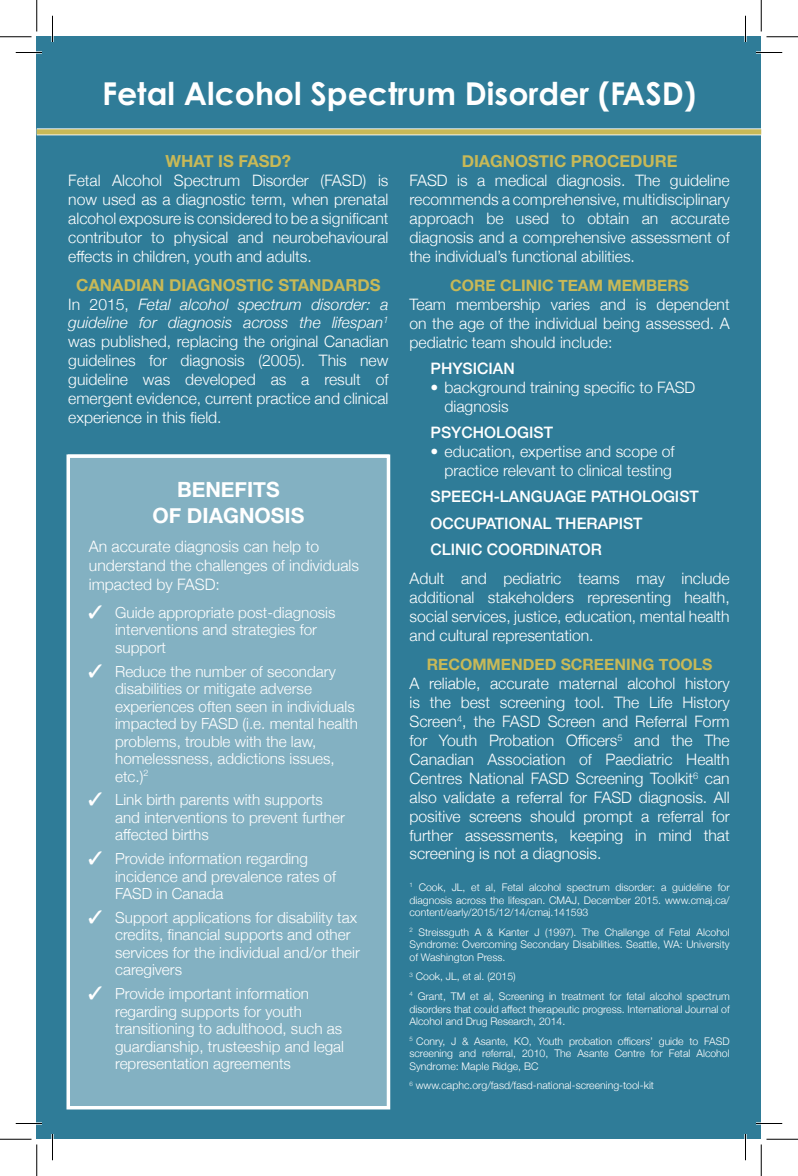
<style>
.page{position:relative;width:798px;height:1176px;background:#fff}
.page>*{position:absolute;margin:0;border:0;box-sizing:border-box;transform-origin:0 0}
.t1{font:700 31.5px "Century Gothic Std";color:#fff}
.t2{font:700 21px "Helvetica Neue";color:#fff}
.t3{font:700 16.62px "Helvetica Neue";color:#c8b957}
.t4{font:300 15.75px/18.9px "Helvetica Neue";color:#fff;text-align:justify}
.t5{font:500 15.75px "Helvetica Neue";color:#fff}
.t6{font:700 15.75px "Helvetica Neue";color:#c8b957}
.Paragraph_Style_2{font:300 15.4px/17.5px "Helvetica Neue";color:#fff}
.Paragraph_Style_1{font:300 10.5px/12.6px "Helvetica Neue";color:#fff;text-align:justify}
.s1{font-style:italic}
</style>
<div class="page">
<div style="left:37px;top:37px;width:724px;height:1102px;background:#2f7c98"></div>
<div style="left:68px;top:454px;width:320px;height:654px;background:#83b1c2"></div>
<div style="left:66px;top:454px;width:324px;height:656px;border:4px solid #fff"></div>
<div style="left:37px;top:128px;width:724px;height:7px;background:#b0cdd8"></div>
<div style="left:37px;top:129px;width:724px;height:6px;background:#c8b957"></div>
<hr style="left:16px;top:51px;width:26px;height:3px;background:#fff">
<hr style="left:756px;top:51px;width:26px;height:3px;background:#fff">
<hr style="left:16px;top:1122px;width:26px;height:3px;background:#fff">
<hr style="left:756px;top:1122px;width:26px;height:3px;background:#fff">
<hr style="left:51px;top:16px;width:3px;height:26px;background:#fff">
<hr style="left:51px;top:1134px;width:3px;height:26px;background:#fff">
<hr style="left:744px;top:16px;width:3px;height:26px;background:#fff">
<hr style="left:744px;top:1134px;width:3px;height:26px;background:#fff">
<svg style="left:16px;top:52px;width:26px;height:1px"></svg>
<svg style="left:756px;top:52px;width:26px;height:1px"></svg>
<svg style="left:16px;top:1123px;width:26px;height:1px"></svg>
<svg style="left:756px;top:1123px;width:26px;height:1px"></svg>
<svg style="left:52px;top:16px;width:1px;height:26px"></svg>
<svg style="left:52px;top:1134px;width:1px;height:26px"></svg>
<svg style="left:745px;top:16px;width:1px;height:26px"></svg>
<svg style="left:745px;top:1134px;width:1px;height:26px"></svg>
<hr style="left:0;top:36px;width:32px;height:1px;background:#000">
<hr style="left:766px;top:36px;width:32px;height:1px;background:#000">
<hr style="left:0;top:1139px;width:32px;height:1px;background:#000">
<hr style="left:766px;top:1139px;width:32px;height:1px;background:#000">
<hr style="left:36px;top:0;width:1px;height:32px;background:#000">
<hr style="left:36px;top:1144px;width:1px;height:32px;background:#000">
<hr style="left:761px;top:0;width:1px;height:32px;background:#000">
<hr style="left:761px;top:1144px;width:1px;height:32px;background:#000">
<p class="t1" style="left:102px;top:74px;width:595px">Fetal Alcohol Spectrum Disorder (FASD)</p>
<p class="t3" style="left:166px;top:149px;width:127px">WHAT IS FASD?</p>
<p class="t4" style="left:68px;top:170px;width:322px">Fetal Alcohol Spectrum Disorder (FASD) is now used as a diagnostic term, when prenatal alcohol exposure is considered to be a significant contributor to physical and neurobehavioural effects in children, youth and adults.</p>
<p class="t3" style="left:76px;top:272px;width:306px">CANADIAN DIAGNOSTIC STANDARDS</p>
<p class="t4" style="left:68px;top:293px;width:322px">In 2015, <span class="s1">Fetal alcohol spectrum disorder: a guideline for diagnosis across the lifespan</span><sup>1 </sup>was published, replacing the original Canadian guidelines for diagnosis (2005). This new guideline was developed as a result of emergent evidence, current practice and clinical experience in this field.</p>
<p class="t2" style="left:177px;top:473px;width:104px">BENEFITS</p>
<p class="t2" style="left:152px;top:499px;width:154px">OF DIAGNOSIS</p>
<p class="t4" style="left:89px;top:536px;width:272px;text-align:left">An accurate diagnosis can help to understand the challenges of individuals impacted by FASD:</p>
<p class="Paragraph_Style_2" style="left:115px;top:602px;width:222px;text-indent:-26px">✓ Guide appropriate post-diagnosis interventions and strategies for support</p>
<p class="Paragraph_Style_2" style="left:115px;top:661px;width:244px;text-indent:-26px">✓ Reduce the number of secondary disabilities or mitigate adverse experiences often seen in individuals impacted by FASD (i.e. mental health problems, trouble with the law, homelessness, addictions issues, etc.)<sup>2</sup></p>
<p class="Paragraph_Style_2" style="left:115px;top:790px;width:231px;text-indent:-26px">✓ Link birth parents with supports and interventions to prevent further affected births</p>
<p class="Paragraph_Style_2" style="left:115px;top:849px;width:222px;text-indent:-26px">✓ Provide information regarding incidence and prevalence rates of<br>FASD in Canada</p>
<p class="Paragraph_Style_2" style="left:115px;top:908px;width:246px;text-indent:-26px">✓ Support applications for disability tax credits, financial supports and other services for the individual and/or their caregivers</p>
<p class="Paragraph_Style_2" style="left:115px;top:984px;width:230px;text-indent:-26px">✓ Provide important information regarding supports for youth transitioning to adulthood, such as guardianship, trusteeship and legal representation agreements</p>
<p class="t3" style="left:462px;top:149px;width:217px">DIAGNOSTIC PROCEDURE</p>
<p class="t4" style="left:410px;top:170px;width:322px">FASD is a medical diagnosis. The guideline recommends a comprehensive, multidisciplinary approach be used to obtain an accurate diagnosis and a comprehensive assessment of the individual’s functional abilities.</p>
<p class="t6" style="left:450px;top:273px;width:240px">CORE CLINIC TEAM MEMBERS</p>
<p class="t4" style="left:410px;top:294px;width:322px">Team membership varies and is dependent on the age of the individual being assessed. A pediatric team should include:</p>
<p class="t5" style="left:430px;top:356px;width:86px">PHYSICIAN</p>
<p class="t4" style="left:444px;top:377px;width:252px;text-indent:-14px">• background training specific to FASD diagnosis</p>
<p class="t5" style="left:430px;top:420px;width:124px">PSYCHOLOGIST</p>
<p class="t4" style="left:430px;top:441px;width:246px;text-align:right">• education, expertise and scope of practice relevant to clinical testing</p>
<p class="t5" style="left:430px;top:484px;width:270px">SPEECH-LANGUAGE PATHOLOGIST</p>
<p class="t5" style="left:430px;top:510px;width:214px">OCCUPATIONAL THERAPIST</p>
<p class="t5" style="left:430px;top:537px;width:173px">CLINIC COORDINATOR</p>
<p class="t4" style="left:410px;top:568px;width:322px">Adult and pediatric teams may include additional stakeholders representing health, social services, justice, education, mental health and cultural representation.</p>
<p class="t6" style="left:427px;top:652px;width:287px">RECOMMENDED SCREENING TOOLS</p>
<p class="t4" style="left:409px;top:673px;width:322px">A reliable, accurate maternal alcohol history is the best screening tool. The Life History Screen<sup>4</sup>, the FASD Screen and Referral Form for Youth Probation Officers<sup>5</sup> and the The Canadian Association of Paediatric Health Centres National FASD Screening Toolkit<sup>6</sup> can also validate a referral for FASD diagnosis. All positive screens should prompt a referral for further assessments, keeping in mind that screening is not a diagnosis.</p>
<p class="Paragraph_Style_1" style="left:409px;top:880px;width:322px"><sup>1</sup> Cook, JL, et al, Fetal alcohol spectrum disorder: a guideline for diagnosis across the lifespan. CMAJ, December 2015. www.cmaj.ca/ content/early/2015/12/14/cmaj.141593</p>
<p class="Paragraph_Style_1" style="left:409px;top:925px;width:322px"><sup>2</sup> Streissguth A &amp; Kanter J (1997). The Challenge of Fetal Alcohol Syndrome: Overcoming Secondary Disabilities. Seattle, WA: University of Washington Press.</p>
<p class="Paragraph_Style_1" style="left:409px;top:970px;width:108px"><sup>3</sup> Cook, JL, et al. (2015)</p>
<p class="Paragraph_Style_1" style="left:409px;top:989px;width:322px"><sup>4</sup> Grant, TM et al, Screening in treatment for fetal alcohol spectrum disorders that could affect therapeutic progress. International Journal of Alcohol and Drug Research, 2014.</p>
<p class="Paragraph_Style_1" style="left:409px;top:1034px;width:322px"><sup>5</sup> Conry, J &amp; Asante, KO, Youth probation officers’ guide to FASD screening and referral, 2010, The Asante Centre for Fetal Alcohol Syndrome: Maple Ridge, BC</p>
<p class="Paragraph_Style_1" style="left:409px;top:1079px;width:246px"><sup>6</sup> www.caphc.org/fasd/fasd-national-screening-tool-kit</p>
</div>
